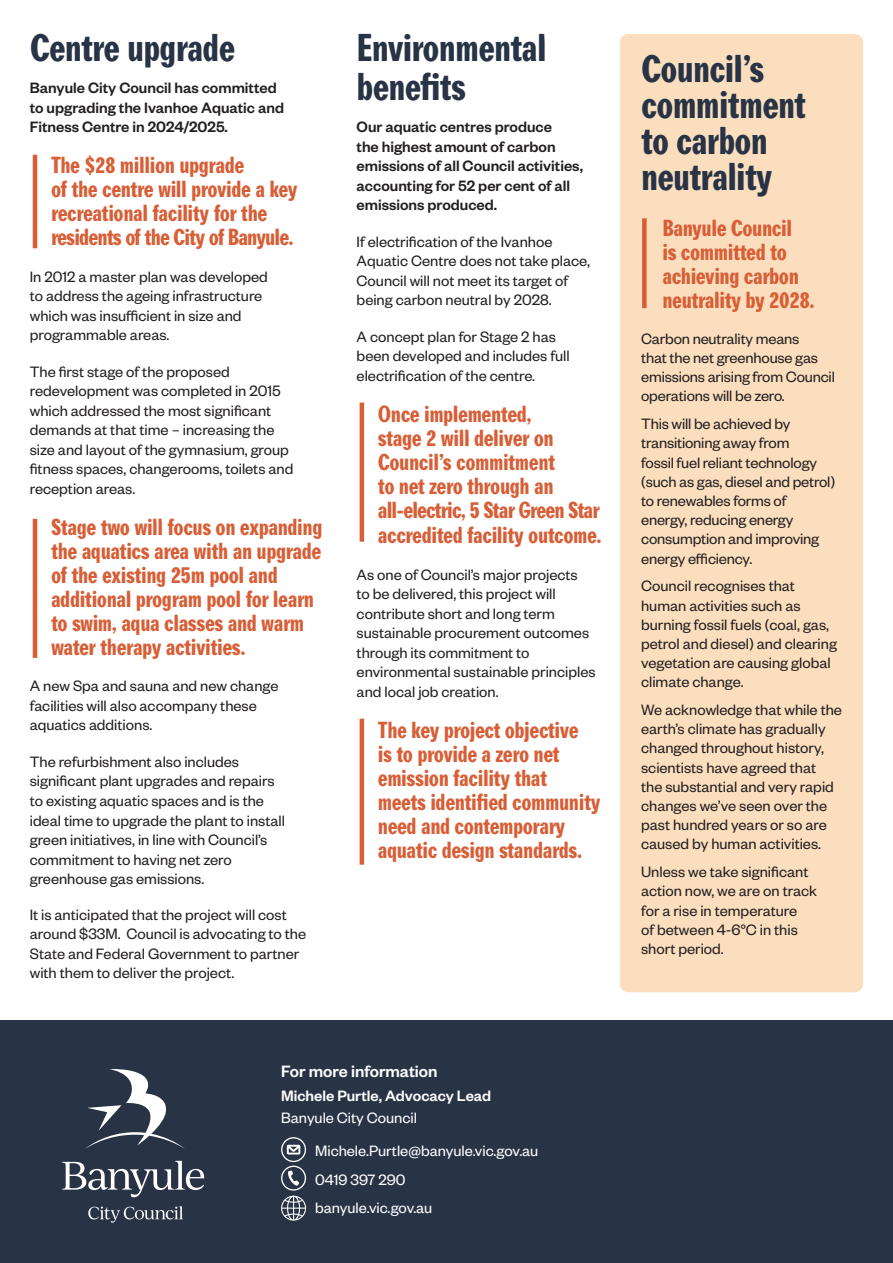
<style>
.page{position:relative;width:893px;height:1263px;background:#fff}
.page>*{position:absolute;margin:0;border:0;box-sizing:border-box;transform-origin:0 0}
.t1{font:37.5px/36px "Agipo Bold Cond";letter-spacing:-.02em;color:#283446}
.t2{font:22.5px/24px "Agipo Bold Cond";letter-spacing:-.02em;color:#d85e36}
.t3{font:500 18px "Founders Grotesk";color:#fff}
.t4{font:16.5px/19.2px "Founders Grotesk";color:#231f20}
.t5{font:500 16.5px/19.5px "Founders Grotesk";color:#231f20}
.t6{font:16.5px "Founders Grotesk";color:#fff}
.t7{font:500 16.5px "Founders Grotesk";color:#fff}
</style>
<div class="page">
<div style="left:0;top:1020px;width:893px;height:243px;background:#283446"></div>
<svg style="left:62px;top:1161px;width:142px;height:36px"></svg>
<svg style="left:88px;top:1206px;width:95px;height:17px"></svg>
<svg style="left:85px;top:1069px;width:100px;height:80px"></svg>
<div style="left:281px;top:1137px;width:25px;height:25px;border:1px solid #fff;border-radius:50%"></div>
<svg style="left:287px;top:1145px;width:13px;height:9px"></svg>
<svg style="left:288px;top:1170px;width:11px;height:16px"></svg>
<div style="left:281px;top:1166px;width:25px;height:24px;border:1px solid #fff;border-radius:50%"></div>
<svg style="left:281px;top:1196px;width:25px;height:24px"></svg>
<div style="left:620px;top:34px;width:243px;height:958px;background:#fadebe;border-radius:9px"></div>
<hr style="left:33px;top:155px;width:4px;height:93px;background:#d85e36">
<hr style="left:360px;top:719px;width:4px;height:146px;background:#d85e36">
<hr style="left:360px;top:403px;width:4px;height:139px;background:#d85e36">
<div style="left:642px;top:218px;width:5px;height:90px;background:#d85e36"></div>
<hr style="left:33px;top:519px;width:4px;height:139px;background:#d85e36">
<p class="t1" style="left:30px;top:27px;width:207px">Centre upgrade</p>
<p class="t5" style="left:30px;top:77px;width:256px">Banyule City Council has committed to upgrading the Ivanhoe Aquatic and<br>Fitness Centre in 2024/2025.</p>
<p class="t2" style="left:51px;top:151px;width:248px">The $28 million upgrade<br>of the centre will provide a key recreational facility for the residents of the City of Banyule.</p>
<p class="t4" style="left:30px;top:266px;width:240px">In 2012 a master plan was developed to address the ageing infrastructure which was insufficient in size and programmable areas.</p>
<p class="t4" style="left:30px;top:361px;width:265px">The first stage of the proposed redevelopment was completed in 2015 which addressed the most significant demands at that time – increasing the size and layout of the gymnasium, group fitness spaces, changerooms, toilets and reception areas.</p>
<p class="t2" style="left:51px;top:513px;width:273px">Stage two will focus on expanding the aquatics area with an upgrade of the existing 25m pool and additional program pool for learn to swim, aqua classes and warm water therapy activities.</p>
<p class="t4" style="left:30px;top:676px;width:250px">A new Spa and sauna and new change facilities will also accompany these aquatics additions.</p>
<p class="t4" style="left:30px;top:751px;width:257px">The refurbishment also includes significant plant upgrades and repairs to existing aquatic spaces and is the ideal time to upgrade the plant to install green initiatives, in line with Council’s commitment to having net zero greenhouse gas emissions.</p>
<p class="t4" style="left:30px;top:904px;width:278px">It is anticipated that the project will cost around $33M. Council is advocating to the State and Federal Government to partner with them to deliver the project.</p>
<p class="t1" style="left:357px;top:25px;width:192px;line-height:39px">Environmental benefits</p>
<p class="t5" style="left:357px;top:116px;width:228px">Our aquatic centres produce<br>the highest amount of carbon emissions of all Council activities, accounting for 52 per cent of all emissions produced.</p>
<p class="t4" style="left:357px;top:231px;width:235px">If electrification of the Ivanhoe Aquatic Centre does not take place, Council will not meet its target of being carbon neutral by 2028.</p>
<p class="t4" style="left:357px;top:326px;width:215px">A concept plan for Stage 2 has been developed and includes full electrification of the centre.</p>
<p class="t2" style="left:378px;top:400px;width:225px">Once implemented,<br>stage 2 will deliver on<br>Council’s commitment<br>to net zero through an all-electric, 5 Star Green Star accredited facility outcome.</p>
<p class="t4" style="left:357px;top:564px;width:240px">As one of Council’s major projects<br>to be delivered, this project will contribute short and long term sustainable procurement outcomes through its commitment to environmental sustainable principles and local job creation.</p>
<p class="t2" style="left:378px;top:716px;width:224px">The key project objective<br>is to provide a zero net emission facility that meets identified community need and contemporary aquatic design standards.</p>
<p class="t3" style="left:281px;top:1060px;width:158px">For more information</p>
<p class="t7" style="left:281px;top:1085px;width:212px">Michele Purtle, Advocacy Lead</p>
<p class="t6" style="left:281px;top:1108px;width:137px">Banyule City Council</p>
<p class="t6" style="left:315px;top:1141px;width:225px">Michele.Purtle@banyule.vic.gov.au</p>
<p class="t6" style="left:315px;top:1169px;width:92px">0419 397 290</p>
<p class="t6" style="left:315px;top:1198px;width:119px">banyule.vic.gov.au</p>
<p class="t1" style="left:641px;top:48px;width:167px">Council’s commitment to carbon neutrality</p>
<p class="t2" style="left:662px;top:214px;width:154px">Banyule Council<br>is committed to achieving carbon neutrality by 2028.</p>
<p class="t4" style="left:641px;top:328px;width:195px">Carbon neutrality means<br>that the net greenhouse gas emissions arising from Council operations will be zero.</p>
<p class="t4" style="left:641px;top:413px;width:195px">This will be achieved by transitioning away from<br>fossil fuel reliant technology (such as gas, diesel and petrol) to renewables forms of energy, reducing energy consumption and improving energy efficiency.</p>
<p class="t4" style="left:641px;top:576px;width:197px">Council recognises that human activities such as burning fossil fuels (coal, gas, petrol and diesel) and clearing vegetation are causing global climate change.</p>
<p class="t4" style="left:641px;top:699px;width:202px">We acknowledge that while the earth’s climate has gradually changed throughout history, scientists have agreed that<br>the substantial and very rapid changes we’ve seen over the past hundred years or so are caused by human activities.</p>
<p class="t4" style="left:641px;top:861px;width:177px">Unless we take significant action now, we are on track for a rise in temperature<br>of between 4-6°C in this short period.</p>
</div>
